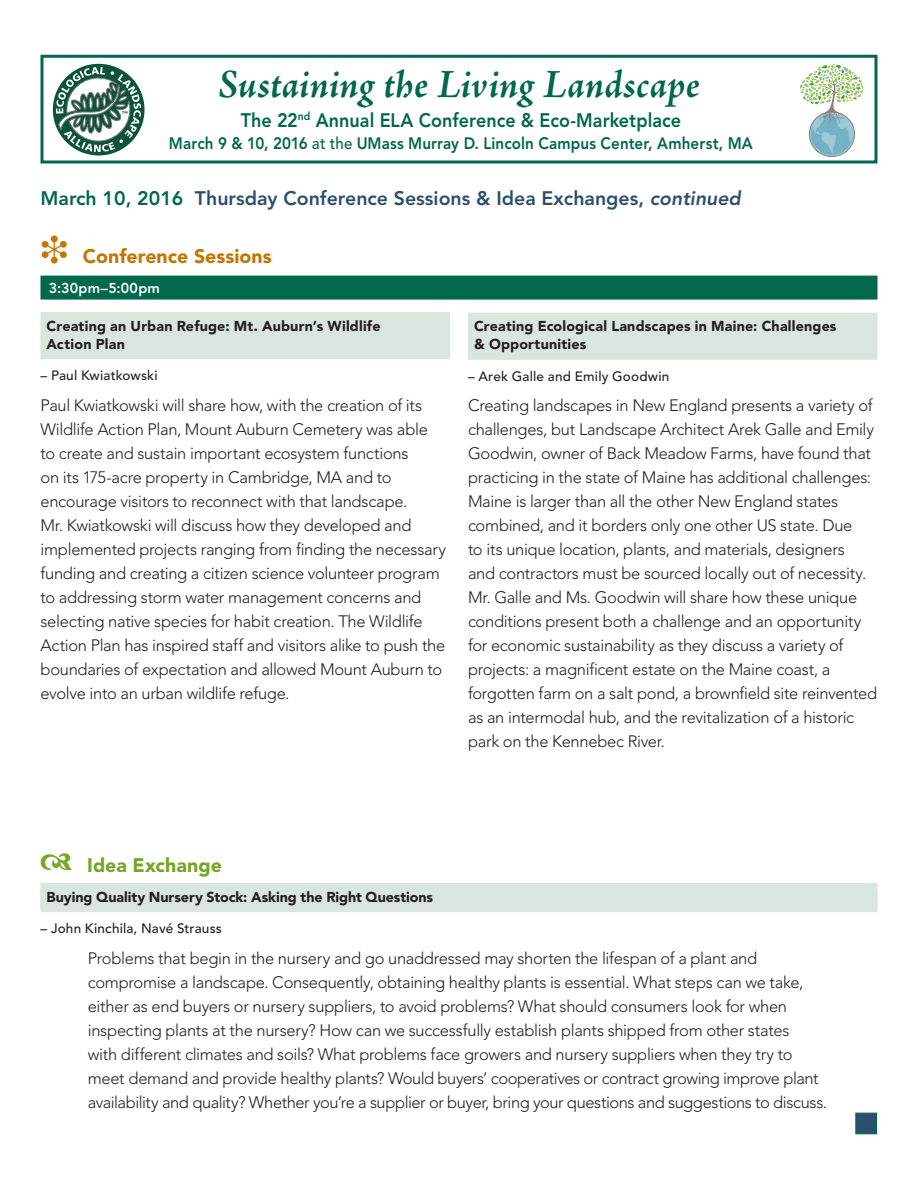
<style>
.page{position:relative;width:918px;height:1188px;background:#fff}
.page>*{position:absolute;margin:0;border:0;box-sizing:border-box;transform-origin:0 0}
.t1{font:italic 700 40.5px "Adobe Jenson Pro";letter-spacing:.005em;color:#01674d;scale:.94 1}
.t2{font:800 19.5px "Avenir LT Std";color:#2e4f6b}
.t3{font:800 19.5px "Avenir LT Std";color:#01674d;scale:.92 1}
.t4{font:900 19.5px "Avenir LT Std";color:#c47506}
.author{font:900 19.5px "Avenir LT Std";color:#75a725}
.confSessions{font:300 16.5px/24px "Avenir LT Std";letter-spacing:-.02em;color:#231f20}
.IdeaExchange{font:300 16.5px/24px "Avenir LT Std";letter-spacing:-.02em;color:#231f20}
.t5{font:800 16.5px "Avenir LT Std";letter-spacing:.005em;color:#01674d;scale:.92 1}
.title_IDEAS_2{font:900 14.25px/18px "Avenir LT Std";letter-spacing:.01em;color:#231f20}
.Dark_Time{font:800 14.25px "Avenir LT Std";letter-spacing:.02em;color:#fff}
.author-2{font:500 13.5px "Avenir LT Std";letter-spacing:.015em;color:#231f20}
.s1{font-weight:500}
.s2{color:#01674d}
.s3{font-style:italic}
</style>
<div class="page">
<div style="left:40px;top:55px;width:838px;height:109px;border:3px solid #01674d"></div>
<img style="left:801px;top:64px;width:63px;height:92px">
<div style="left:53px;top:64px;width:92px;height:91px;background:#0c533c;border-radius:50%"></div>
<svg style="left:56px;top:67px;width:85px;height:85px"></svg>
<div style="left:40px;top:276px;width:838px;height:24px;background:#01674d"></div>
<div style="left:856px;top:1113px;width:21px;height:21px;background:#2e4f6b;border:1px solid #01674d"></div>
<div style="left:40px;top:312px;width:410px;height:27px;background:#dae5dd"></div>
<div style="left:40px;top:337px;width:410px;height:22px;background:#dae5dd"></div>
<div style="left:468px;top:313px;width:410px;height:27px;background:#dae5dd"></div>
<div style="left:468px;top:337px;width:410px;height:23px;background:#dae5dd"></div>
<div style="left:40px;top:883px;width:838px;height:27px;background:#dae5dd"></div>
<div style="left:40px;top:890px;width:838px;height:22px;background:#dae5dd"></div>
<h1 class="t1" style="left:218px;top:61px;width:514px">Sustaining the Living Landscape</h1>
<p class="t3" style="left:241px;top:109px;width:480px">The 22<sup>nd</sup> Annual ELA Conference &amp; Eco-Marketplace</p>
<p class="t5" style="left:169px;top:134px;width:636px">March 9 &amp; 10, 2016 <span class="s1">at the</span> UMass Murray D. Lincoln Campus Center, Amherst, MA</p>
<p class="t2" style="left:40px;top:186px;width:702px"><span class="s2">March 10, 2016</span> Thursday Conference Sessions &amp; Idea Exchanges, <span class="s3">continued</span></p>
<p class="t4" style="left:40px;top:244px;width:233px">❉ Conference Sessions</p>
<p class="Dark_Time" style="left:49px;top:279px;width:113px">3:30pm–5:00pm</p>
<p class="title_IDEAS_2" style="left:46px;top:317px;width:336px">Creating an Urban Refuge: Mt. Auburn’s Wildlife<br>Action Plan</p>
<p class="author-2" style="left:40px;top:368px;width:119px">– Paul Kwiatkowski</p>
<p class="confSessions" style="left:40px;top:393px;width:407px">Paul Kwiatkowski will share how, with the creation of its Wildlife Action Plan, Mount Auburn Cemetery was able to create and sustain important ecosystem functions<br>on its 175-acre property in Cambridge, MA and to encourage visitors to reconnect with that landscape.<br>Mr. Kwiatkowski will discuss how they developed and implemented projects ranging from finding the necessary funding and creating a citizen science volunteer program to addressing storm water management concerns and selecting native species for habit creation. The Wildlife Action Plan has inspired staff and visitors alike to push the boundaries of expectation and allowed Mount Auburn to evolve into an urban wildlife refuge.</p>
<p class="title_IDEAS_2" style="left:474px;top:317px;width:364px">Creating Ecological Landscapes in Maine: Challenges &amp; Opportunities</p>
<p class="author-2" style="left:468px;top:368px;width:203px">– Arek Galle and Emily Goodwin</p>
<p class="confSessions" style="left:468px;top:394px;width:411px">Creating landscapes in New England presents a variety of challenges, but Landscape Architect Arek Galle and Emily Goodwin, owner of Back Meadow Farms, have found that practicing in the state of Maine has additional challenges:<br>Maine is larger than all the other New England states combined, and it borders only one other US state. Due<br>to its unique location, plants, and materials, designers<br>and contractors must be sourced locally out of necessity.<br>Mr. Galle and Ms. Goodwin will share how these unique conditions present both a challenge and an opportunity for economic sustainability as they discuss a variety of projects: a magnificent estate on the Maine coast, a forgotten farm on a salt pond, a brownfield site reinvented as an intermodal hub, and the revitalization of a historic park on the Kennebec River.</p>
<p class="author" style="left:87px;top:853px;width:136px">Idea Exchange</p>
<p class="title_IDEAS_2" style="left:46px;top:888px;width:388px">Buying Quality Nursery Stock: Asking the Right Questions</p>
<p class="author-2" style="left:40px;top:921px;width:183px">– John Kinchila, Navé Strauss</p>
<p class="IdeaExchange" style="left:88px;top:946px;width:741px">Problems that begin in the nursery and go unaddressed may shorten the lifespan of a plant and compromise a landscape. Consequently, obtaining healthy plants is essential. What steps can we take, either as end buyers or nursery suppliers, to avoid problems? What should consumers look for when inspecting plants at the nursery? How can we successfully establish plants shipped from other states<br>with different climates and soils? What problems face growers and nursery suppliers when they try to meet demand and provide healthy plants? Would buyers’ cooperatives or contract growing improve plant availability and quality? Whether you’re a supplier or buyer, bring your questions and suggestions to discuss.</p>
</div>
